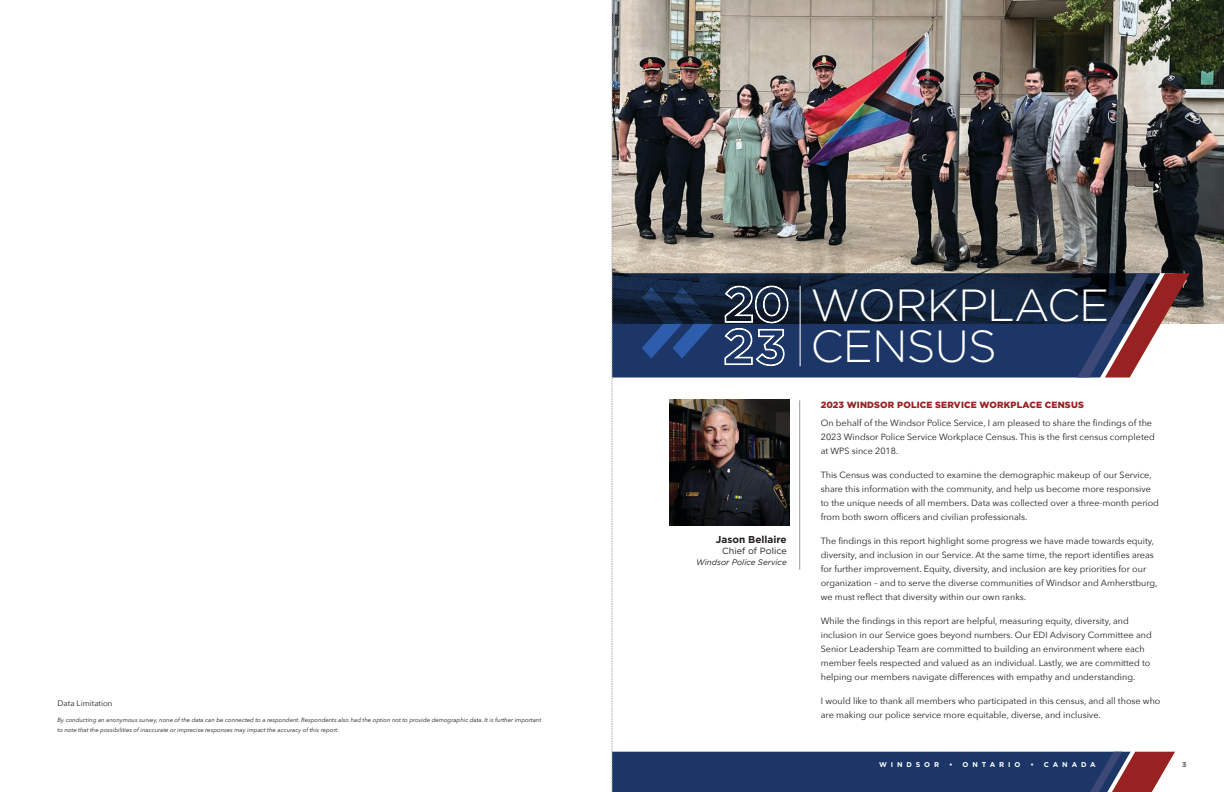
<style>
.page{position:relative;width:1224px;height:792px;background:#fff}
.page>*{position:absolute;margin:0;border:0;box-sizing:border-box;transform-origin:0 0}
.t1{font:300 45px/40.9px "Gotham Pro";letter-spacing:-.02em;color:#fff}
.t2{font:700 10px "Gotham Pro";color:#231f20}
.t3{font:9px/14px "Avenir Next";color:#231f20}
.t4{font:900 9px "Gotham Pro";letter-spacing:.02em;color:#982222}
.t5{font:9px "Gotham Pro";color:#231f20}
.t6{font:italic 8px "Gotham Pro";color:#231f20}
.t7{font:8px "Avenir Next";color:#231f20}
.t8{font:700 7px "Gotham Pro";letter-spacing:.56em;color:#fff}
.t9{font:900 7px "Gotham Pro";color:#6d6f71}
.t10{font:italic 6px/10px "Avenir Next";color:#231f20}
</style>
<div class="page">
<img style="left:1190px;top:0;width:34px;height:324px">
<img style="left:612px;top:0;width:578px;height:792px">
<p class="t7" style="left:58px;top:697px;width:56px">Data Limitation</p>
<p class="t10" style="left:58px;top:715px;width:485px">By conducting an anonymous survey, none of the data can be connected to a respondent. Respondents also had the option not to provide demographic data. It is further important to note that the possibilities of inaccurate or imprecise responses may impact the accuracy of this report.</p>
<p class="t2" style="left:716px;top:534px;width:72px">Jason Bellaire</p>
<p class="t5" style="left:722px;top:546px;width:66px">Chief of Police</p>
<p class="t6" style="left:696px;top:558px;width:92px">Windsor Police Service</p>
<p class="t1" style="left:811px;top:285px;width:300px">WORKPLACE<br>CENSUS</p>
<p class="t4" style="left:821px;top:399px;width:265px">2023 WINDSOR POLICE SERVICE WORKPLACE CENSUS</p>
<p class="t3" style="left:821px;top:415px;width:335px">On behalf of the Windsor Police Service, I am pleased to share the findings of the<br>2023 Windsor Police Service Workplace Census. This is the first census completed at WPS since 2018.</p>
<p class="t3" style="left:821px;top:467px;width:340px">This Census was conducted to examine the demographic makeup of our Service, share this information with the community, and help us become more responsive to the unique needs of all members. Data was collected over a three-month period from both sworn officers and civilian professionals.</p>
<p class="t3" style="left:821px;top:533px;width:338px">The findings in this report highlight some progress we have made towards equity, diversity, and inclusion in our Service. At the same time, the report identifies areas for further improvement. Equity, diversity, and inclusion are key priorities for our organization – and to serve the diverse communities of Windsor and Amherstburg, we must reflect that diversity within our own ranks.</p>
<p class="t3" style="left:821px;top:613px;width:332px">While the findings in this report are helpful, measuring equity, diversity, and inclusion in our Service goes beyond numbers. Our EDI Advisory Committee and Senior Leadership Team are committed to building an environment where each member feels respected and valued as an individual. Lastly, we are committed to helping our members navigate differences with empathy and understanding.</p>
<p class="t3" style="left:821px;top:693px;width:341px">I would like to thank all members who participated in this census, and all those who are making our police service more equitable, diverse, and inclusive.</p>
<p class="t8" style="left:879px;top:760px;width:62px">WINDSOR</p>
<p class="t8" style="left:949px;top:760px;width:73px">• ONTARIO</p>
<p class="t8" style="left:1030px;top:760px;width:67px">• CANADA</p>
<p class="t9" style="left:1182px;top:760px;width:6px">3</p>
</div>
